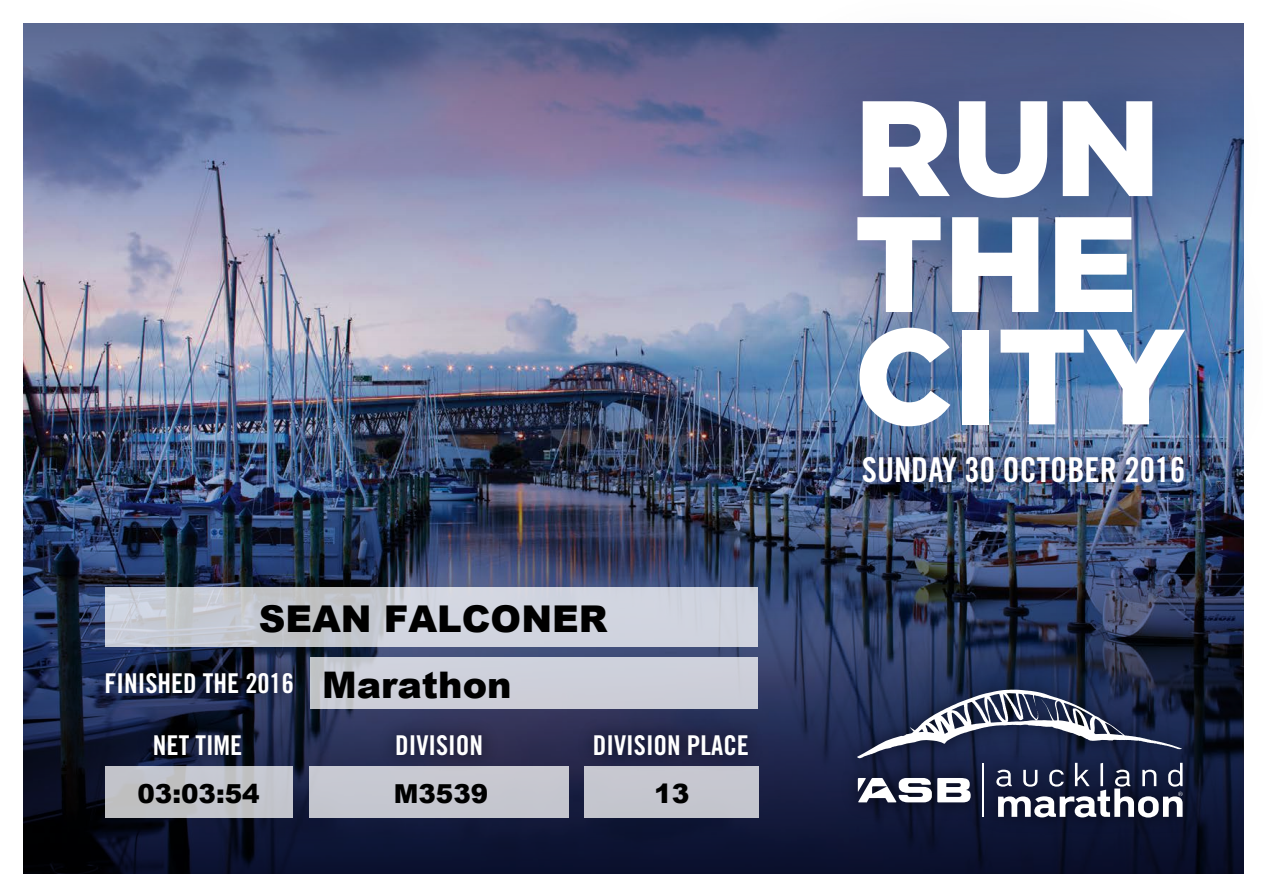
<style>
.page{position:relative;width:1263px;height:893px;background:#fff}
.page>*{position:absolute;margin:0;border:0;box-sizing:border-box;transform-origin:0 0}
.t1{font:900 135.45px/114.1px "Gotham";color:#fff}
.t2{font:900 36.9px "Arial";color:#000}
.t3{font:900 36.6px "Arial";color:#000}
.t4{font:34.35px "Trade Gothic Bold Cond Twenty";color:#fff}
.t5{font:27.3px "Trade Gothic Bold Cond Twenty";color:#fff}
.t6{font:900 26.55px "Arial";color:#000}
.t7{font:900 26.25px "Arial";color:#000}
.t8{font:900 26.1px "Arial";color:#000}
</style>
<div class="page">
<img style="left:23px;top:390px;width:1220px;height:484px">
<svg style="left:23px;top:24px;width:691px;height:366px;background:#898eae"></svg>
<svg style="left:105px;top:587px;width:653px;height:60px;background:#cbced8"></svg>
<div style="left:584px;top:766px;width:174px;height:51px;background:#c4c6ce"></div>
<div style="left:309px;top:766px;width:260px;height:51px;background:#c6c7d0"></div>
<div style="left:105px;top:766px;width:188px;height:51px;background:#c2c3ca"></div>
<img style="left:834px;top:667px;width:371px;height:173px">
<svg style="left:857px;top:690px;width:326px;height:127px"></svg>
<img style="left:714px;top:23px;width:530px;height:565px">
<img style="left:839px;top:430px;width:369px;height:82px">
<img style="left:130px;top:722px;width:135px;height:62px">
<img style="left:373px;top:709px;width:133px;height:57px">
<img style="left:570px;top:709px;width:202px;height:75px">
<img style="left:82px;top:647px;width:235px;height:75px">
<div style="left:311px;top:657px;width:447px;height:52px;background:#cdcfd9"></div>
<h2 class="t2" style="left:259px;top:592px;width:350px">SEAN FALCONER</h2>
<p class="t5" style="left:104px;top:667px;width:191px">FINISHED THE 2016</p>
<h3 class="t3" style="left:322px;top:658px;width:191px">Marathon</h3>
<p class="t5" style="left:153px;top:728px;width:91px">NET TIME</p>
<p class="t5" style="left:395px;top:728px;width:89px">DIVISION</p>
<p class="t5" style="left:593px;top:728px;width:158px">DIVISION PLACE</p>
<p class="t7" style="left:138px;top:774px;width:124px">03:03:54</p>
<p class="t8" style="left:394px;top:774px;width:96px">M3539</p>
<p class="t6" style="left:654px;top:774px;width:37px">13</p>
<h1 class="t1" style="left:854px;top:88px;width:332px">RUN<br>THE<br>CITY</h1>
<p class="t4" style="left:862px;top:448px;width:325px">SUNDAY 30 OCTOBER 2016</p>
</div>
